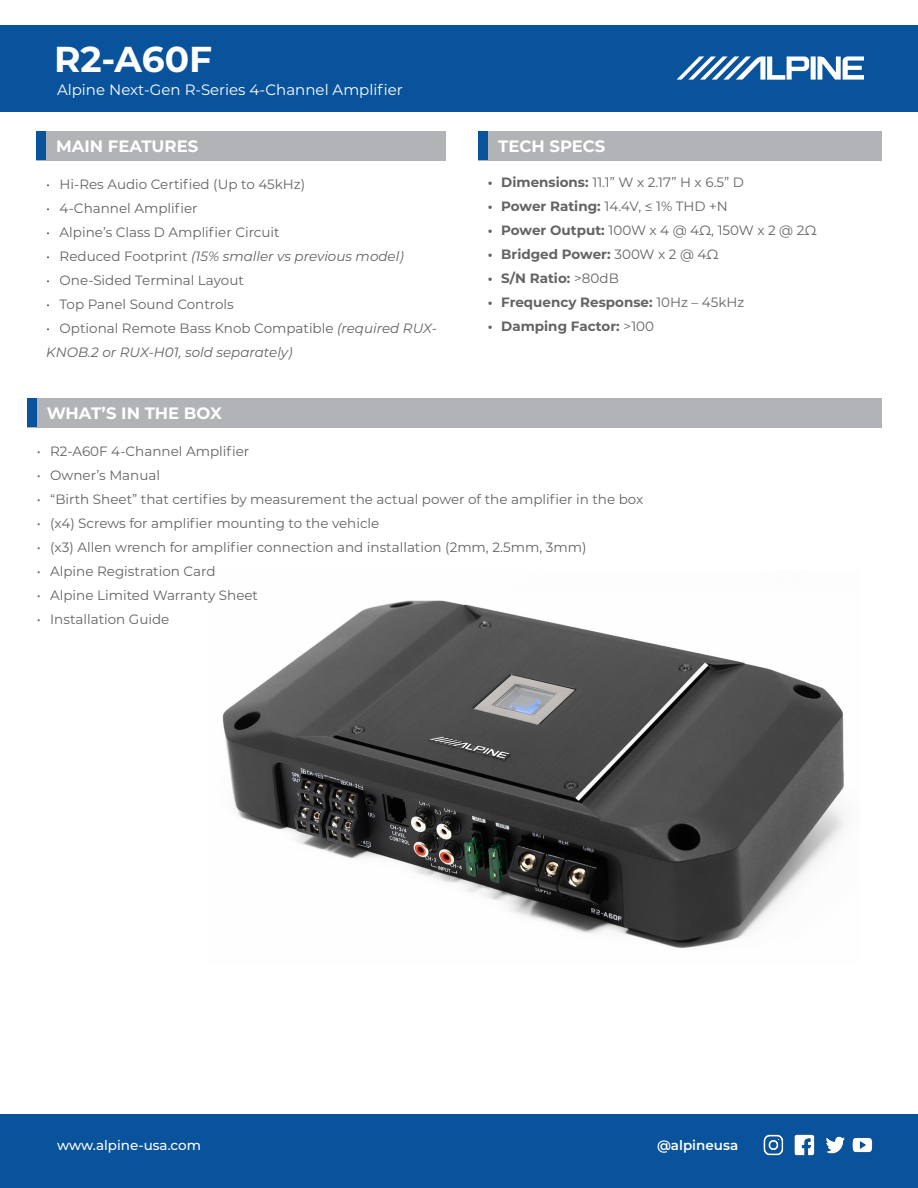
<style>
.page{position:relative;width:918px;height:1188px;background:#fff}
.page>*{position:absolute;margin:0;border:0;box-sizing:border-box;transform-origin:0 0}
.t1{font:700 36px "Montserrat";color:#fff}
.t2{font:700 16.5px "Montserrat";color:#fff}
.t3{font:15px "Montserrat";color:#fff}
.t4{font:13.5px "Montserrat";color:#636366}
.t5{font:italic 13.5px/24px "Montserrat";color:#636366}
.t6{font:700 13.5px "Montserrat";color:#636366}
.t7{font:500 13.5px "Montserrat";color:#fff}
.t8{font:600 13.5px "Montserrat";color:#fff}
.s1{font-style:normal}
.s2{font-weight:700}
.s3{font-weight:400}
</style>
<div class="page">
<img style="left:222px;top:600px;width:623px;height:348px">
<div style="left:478px;top:131px;width:404px;height:29px;background:#b2b3b7"></div>
<div style="left:478px;top:131px;width:10px;height:29px;background:#09539d"></div>
<div style="left:36px;top:131px;width:410px;height:29px;background:#b2b3b7"></div>
<div style="left:36px;top:131px;width:10px;height:29px;background:#09539d"></div>
<div style="left:27px;top:398px;width:855px;height:29px;background:#b2b3b7"></div>
<div style="left:27px;top:398px;width:9px;height:29px;background:#09539d"></div>
<div style="left:0;top:25px;width:918px;height:86px;background:#09539d"></div>
<svg style="left:677px;top:56px;width:187px;height:24px"></svg>
<div style="left:0;top:1115px;width:918px;height:73px;background:#09539d"></div>
<img style="left:763px;top:1134px;width:110px;height:22px">
<p class="t1" style="left:54px;top:33px;width:160px">R2-A60F</p>
<p class="t3" style="left:57px;top:79px;width:347px">Alpine Next-Gen R-Series 4-Channel Amplifier</p>
<p class="t2" style="left:56px;top:134px;width:144px">MAIN FEATURES</p>
<p class="t4" style="left:46px;top:175px;width:261px">• Hi-Res Audio Certified (Up to 45kHz)</p>
<p class="t4" style="left:46px;top:199px;width:153px">• 4-Channel Amplifier</p>
<p class="t4" style="left:46px;top:223px;width:235px">• Alpine’s Class D Amplifier Circuit</p>
<p class="t5" style="left:46px;top:244px;width:359px"><span class="s1">• Reduced Footprint</span> (15% smaller vs previous model)</p>
<p class="t4" style="left:46px;top:271px;width:199px">• One-Sided Terminal Layout</p>
<p class="t4" style="left:46px;top:295px;width:189px">• Top Panel Sound Controls</p>
<p class="t5" style="left:46px;top:316px;width:392px"><span class="s1">• Optional Remote Bass Knob Compatible</span> (required RUX-<br>KNOB.2 or RUX-H01, sold separately)</p>
<p class="t2" style="left:47px;top:401px;width:177px">WHAT’S IN THE BOX</p>
<p class="t2" style="left:498px;top:134px;width:109px">TECH SPECS</p>
<p class="t4" style="left:488px;top:173px;width:258px"><span class="s2">• Dimensions:</span> 11.1” W x 2.17” H x 6.5” D</p>
<p class="t4" style="left:488px;top:197px;width:242px"><span class="s2">• Power Rating:</span> 14.4V, ≤ 1% THD +N</p>
<p class="t4" style="left:488px;top:221px;width:330px"><span class="s2">• Power Output:</span> 100W x 4 @ 4Ω, 150W x 2 @ 2Ω</p>
<p class="t6" style="left:488px;top:245px;width:232px">• Bridged Power: <span class="s3">300W x 2 @ 4Ω</span></p>
<p class="t6" style="left:488px;top:269px;width:133px">• S/N Ratio: <span class="s3">&gt;80dB</span></p>
<p class="t6" style="left:488px;top:293px;width:258px">• Frequency Response: <span class="s3">10Hz – 45kHz</span></p>
<p class="t6" style="left:488px;top:317px;width:168px">• Damping Factor: <span class="s3">&gt;100</span></p>
<p class="t4" style="left:37px;top:442px;width:214px">• R2-A60F 4-Channel Amplifier</p>
<p class="t4" style="left:37px;top:466px;width:125px">• Owner’s Manual</p>
<p class="t4" style="left:37px;top:490px;width:608px">• “Birth Sheet” that certifies by measurement the actual power of the amplifier in the box</p>
<p class="t4" style="left:37px;top:514px;width:344px">• (x4) Screws for amplifier mounting to the vehicle</p>
<p class="t4" style="left:37px;top:538px;width:551px">• (x3) Allen wrench for amplifier connection and installation (2mm, 2.5mm, 3mm)</p>
<p class="t4" style="left:37px;top:562px;width:180px">• Alpine Registration Card</p>
<p class="t4" style="left:37px;top:586px;width:223px">• Alpine Limited Warranty Sheet</p>
<p class="t4" style="left:37px;top:610px;width:134px">• Installation Guide</p>
<p class="t7" style="left:57px;top:1136px;width:145px">www.alpine-usa.com</p>
<p class="t8" style="left:657px;top:1135px;width:83px">@alpineusa</p>
</div>
